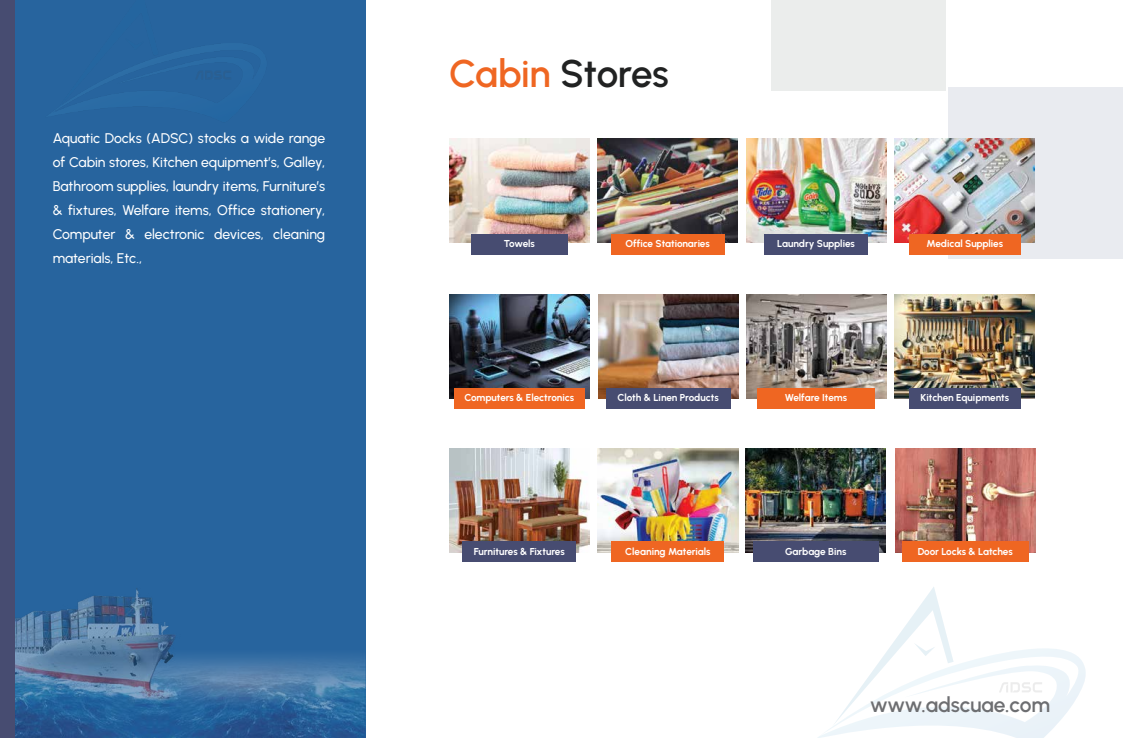
<style>
.page{position:relative;width:1123px;height:738px;background:#fff}
.page>*{position:absolute;margin:0;border:0;box-sizing:border-box;transform-origin:0 0}
.t1{font:600 38.5px "Urbanist";letter-spacing:-.01em;color:#212222}
.t2{font:600 21px "Urbanist";letter-spacing:-.01em;color:#6d6e71}
.t3{font:500 14px/24px "Urbanist";letter-spacing:-.005em;color:#fff;text-align:justify}
.t4{font:700 10px "Urbanist";letter-spacing:-.01em;color:#fff}
.s1{color:#ef6622}
</style>
<div class="page">
<img style="left:449px;top:448px;width:140px;height:104px">
<div style="left:771px;top:0;width:175px;height:90px;background:#ebedec"></div>
<div style="left:948px;top:87px;width:175px;height:172px;background:#e9ebf0"></div>
<img style="left:895px;top:448px;width:140px;height:104px">
<img style="left:745px;top:448px;width:140px;height:104px">
<img style="left:598px;top:448px;width:140px;height:104px">
<img style="left:894px;top:294px;width:140px;height:104px">
<img style="left:746px;top:294px;width:140px;height:104px">
<img style="left:598px;top:294px;width:140px;height:104px">
<img style="left:449px;top:294px;width:140px;height:104px">
<img style="left:894px;top:138px;width:140px;height:104px">
<img style="left:746px;top:138px;width:140px;height:104px">
<img style="left:597px;top:138px;width:140px;height:104px">
<img style="left:449px;top:138px;width:140px;height:104px">
<div style="left:0;top:0;width:366px;height:737px;background:#27649e"></div>
<div style="left:462px;top:541px;width:114px;height:20px;background:#474c71"></div>
<div style="left:454px;top:388px;width:130px;height:20px;background:#ef6622"></div>
<div style="left:902px;top:541px;width:126px;height:20px;background:#ef6622"></div>
<div style="left:611px;top:541px;width:113px;height:20px;background:#ef6622"></div>
<div style="left:606px;top:388px;width:124px;height:20px;background:#474c71"></div>
<div style="left:757px;top:388px;width:118px;height:20px;background:#ef6622"></div>
<div style="left:753px;top:541px;width:125px;height:20px;background:#474c71"></div>
<div style="left:471px;top:234px;width:96px;height:20px;background:#474c71"></div>
<div style="left:611px;top:234px;width:113px;height:20px;background:#ef6622"></div>
<div style="left:764px;top:234px;width:104px;height:20px;background:#474c71"></div>
<div style="left:909px;top:234px;width:111px;height:20px;background:#ef6622"></div>
<div style="left:909px;top:388px;width:111px;height:20px;background:#474c71"></div>
<img style="left:14px;top:570px;width:352px;height:167px">
<div style="left:0;top:0;width:14px;height:737px;background:#474c71"></div>
<svg style="left:819px;top:587px;width:266px;height:150px"></svg>
<p class="t3" style="left:53px;top:125px;width:274px">Aquatic Docks (ADSC) stocks a wide range of Cabin stores, Kitchen equipment’s, Galley, Bathroom supplies, laundry items, Furniture’s &amp; fixtures, Welfare items, Office stationery, Computer &amp; electronic devices, cleaning materials, Etc.,</p>
<h1 class="t1" style="left:449px;top:47px;width:221px"><span class="s1">Cabin</span> Stores</h1>
<p class="t4" style="left:504px;top:236px;width:33px">Towels</p>
<p class="t4" style="left:625px;top:236px;width:86px">Office Stationaries</p>
<p class="t4" style="left:777px;top:236px;width:79px">Laundry Supplies</p>
<p class="t4" style="left:926px;top:236px;width:78px">Medical Supplies</p>
<p class="t4" style="left:464px;top:390px;width:111px">Computers &amp; Electronics</p>
<p class="t4" style="left:617px;top:390px;width:103px">Cloth &amp; Linen Products</p>
<p class="t4" style="left:785px;top:390px;width:64px">Welfare Items</p>
<p class="t4" style="left:920px;top:390px;width:90px">Kitchen Equipments</p>
<p class="t4" style="left:474px;top:543px;width:93px">Furnitures &amp; Fixtures</p>
<p class="t4" style="left:625px;top:543px;width:87px">Cleaning Materials</p>
<p class="t4" style="left:917px;top:543px;width:97px">Door Locks &amp; Latches</p>
<p class="t4" style="left:785px;top:543px;width:63px">Garbage Bins</p>
<h2 class="t2" style="left:870px;top:690px;width:182px">www.adscuae.com</h2>
</div>
